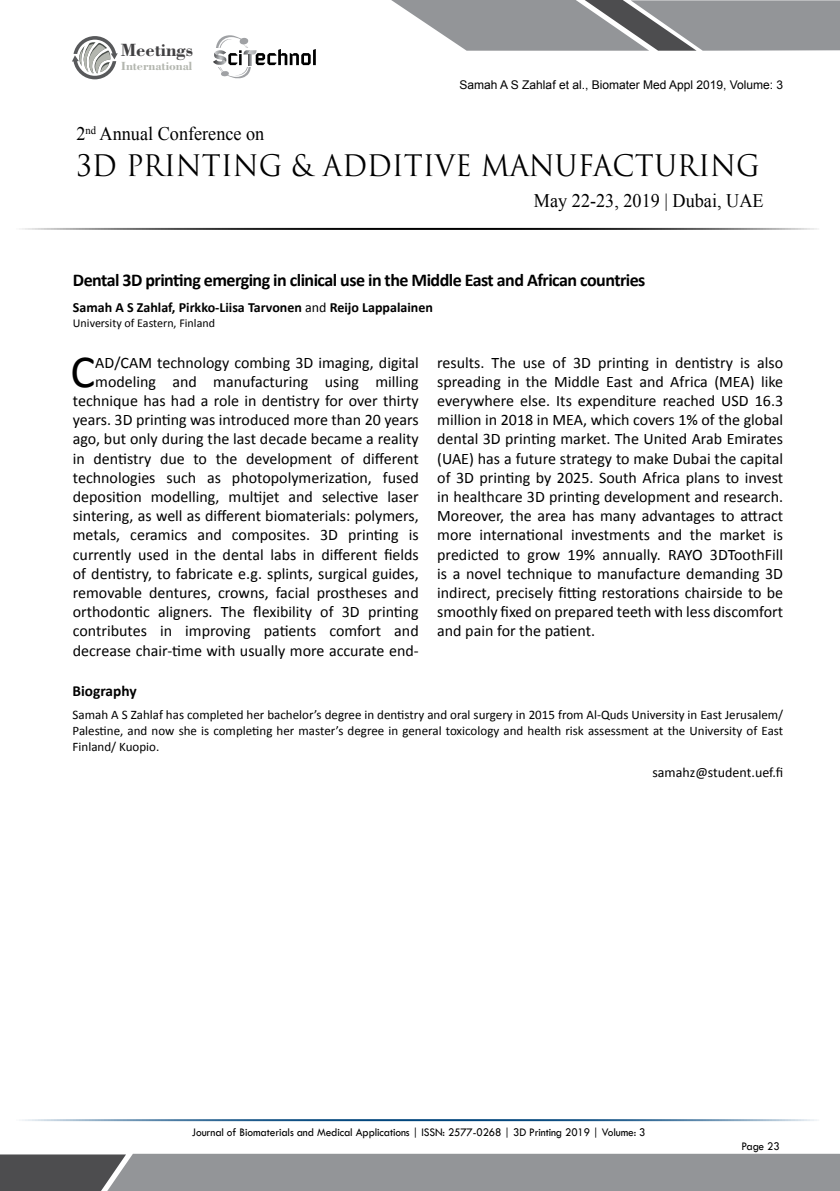
<style>
.page{position:relative;width:840px;height:1191px;background:#fff}
.page>*{position:absolute;margin:0;border:0;box-sizing:border-box;transform-origin:0 0}
.t1{font:46.2px "Calibri";color:#000}
.t2{font:28.8px "Trajan Pro 3";color:#000;scale:.95 1}
.t3{font:19.2px "Times New Roman";color:#000;scale:.95 1}
.t4{font:700 18.8px "Bodoni BT";color:#414042}
.t5{font:700 18px "Calibri";letter-spacing:-.03em;color:#000}
.t6{font:16px/19.2px "Calibri";color:#000;text-align:right}
.t7{font:700 15.4px "Calibri";color:#000}
.t8{font:700 14px "Calibri";color:#000}
.t9{font:14px "Calibri";color:#000}
.t10{font:13px/16px "Calibri";color:#000;text-align:justify}
.t11{font:700 12.4px "Bodoni BT";color:#b3b6af}
.t12{font:12px "Tw Cen";letter-spacing:-.01em;color:#000;scale:.95 1}
.t13{font:12px "Arial";color:#000}
.t14{font:12px "Calibri";color:#000}
.s1{font-weight:400}
</style>
<div class="page">
<hr style="left:12px;top:228px;width:807px;height:2px;background:#000">
<hr style="left:12px;top:1119px;width:807px;height:2px;background:#00457c">
<svg style="left:391px;top:0;width:449px;height:51px;background:#9b9c9f"></svg>
<svg style="left:0;top:1154px;width:840px;height:37px;background:#8a8c8f"></svg>
<svg style="left:213px;top:35px;width:103px;height:44px"></svg>
<svg style="left:72px;top:36px;width:46px;height:43px"></svg>
<p class="t4" style="left:121px;top:38px;width:74px">Meetings</p>
<p class="t11" style="left:121px;top:58px;width:73px">International</p>
<p class="t3" style="left:76px;top:121px;width:199px">2<sup>nd</sup> Annual Conference on</p>
<p class="t13" style="left:459px;top:77px;width:325px">Samah A S Zahlaf et al., Biomater Med Appl 2019, Volume: 3</p>
<h2 class="t2" style="left:76px;top:146px;width:720px">3D PRINTING &amp; ADDITIVE MANUFACTURING</h2>
<p class="t3" style="left:534px;top:187px;width:243px">May 22-23, 2019 | Dubai, UAE</p>
<p class="t5" style="left:73px;top:268px;width:574px">Dental 3D printing emerging in clinical use in the Middle East and African countries</p>
<p class="t8" style="left:73px;top:298px;width:361px">Samah A S Zahlaf, Pirkko-Liisa Tarvonen <span class="s1">and</span> Reijo Lappalainen</p>
<p class="t14" style="left:73px;top:316px;width:144px">University of Eastern, Finland</p>
<h1 class="t1" style="left:71px;top:342px;width:26px">C</h1>
<p class="t6" style="left:73px;top:353px;width:347px">AD/CAM technology combing 3D imaging, digital modeling and manufacturing using milling technique has had a role in dentistry for over thirty years. 3D printing was introduced more than 20 years ago, but only during the last decade became a reality in dentistry due to the development of different technologies such as photopolymerization, fused deposition modelling, multijet and selective laser sintering, as well as different biomaterials: polymers, metals, ceramics and composites. 3D printing is currently used in the dental labs in different fields of dentistry, to fabricate e.g. splints, surgical guides, removable dentures, crowns, facial prostheses and orthodontic aligners. The flexibility of 3D printing contributes in improving patients comfort and decrease chair-time with usually more accurate end-</p>
<p class="t6" style="left:437px;top:353px;width:347px;text-align:justify">results. The use of 3D printing in dentistry is also spreading in the Middle East and Africa (MEA) like everywhere else. Its expenditure reached USD 16.3 million in 2018 in MEA, which covers 1% of the global dental 3D printing market. The United Arab Emirates (UAE) has a future strategy to make Dubai the capital of 3D printing by 2025. South Africa plans to invest in healthcare 3D printing development and research.<br>Moreover, the area has many advantages to attract more international investments and the market is predicted to grow 19% annually. RAYO 3DToothFill is a novel technique to manufacture demanding 3D indirect, precisely fitting restorations chairside to be smoothly fixed on prepared teeth with less discomfort and pain for the patient.</p>
<p class="t7" style="left:73px;top:681px;width:66px">Biography</p>
<p class="t10" style="left:73px;top:707px;width:712px">Samah A S Zahlaf has completed her bachelor’s degree in dentistry and oral surgery in 2015 from Al-Quds University in East Jerusalem/ Palestine, and now she is completing her master’s degree in general toxicology and health risk assessment at the University of East Finland/ Kuopio.</p>
<p class="t9" style="left:652px;top:764px;width:132px">samahz@student.uef.fi</p>
<p class="t12" style="left:192px;top:1125px;width:479px">Journal of Biomaterials and Medical Applications | ISSN: 2577-0268 | 3D Printing 2019 | Volume: 3</p>
<p class="t12" style="left:741px;top:1139px;width:42px">Page 23</p>
</div>
